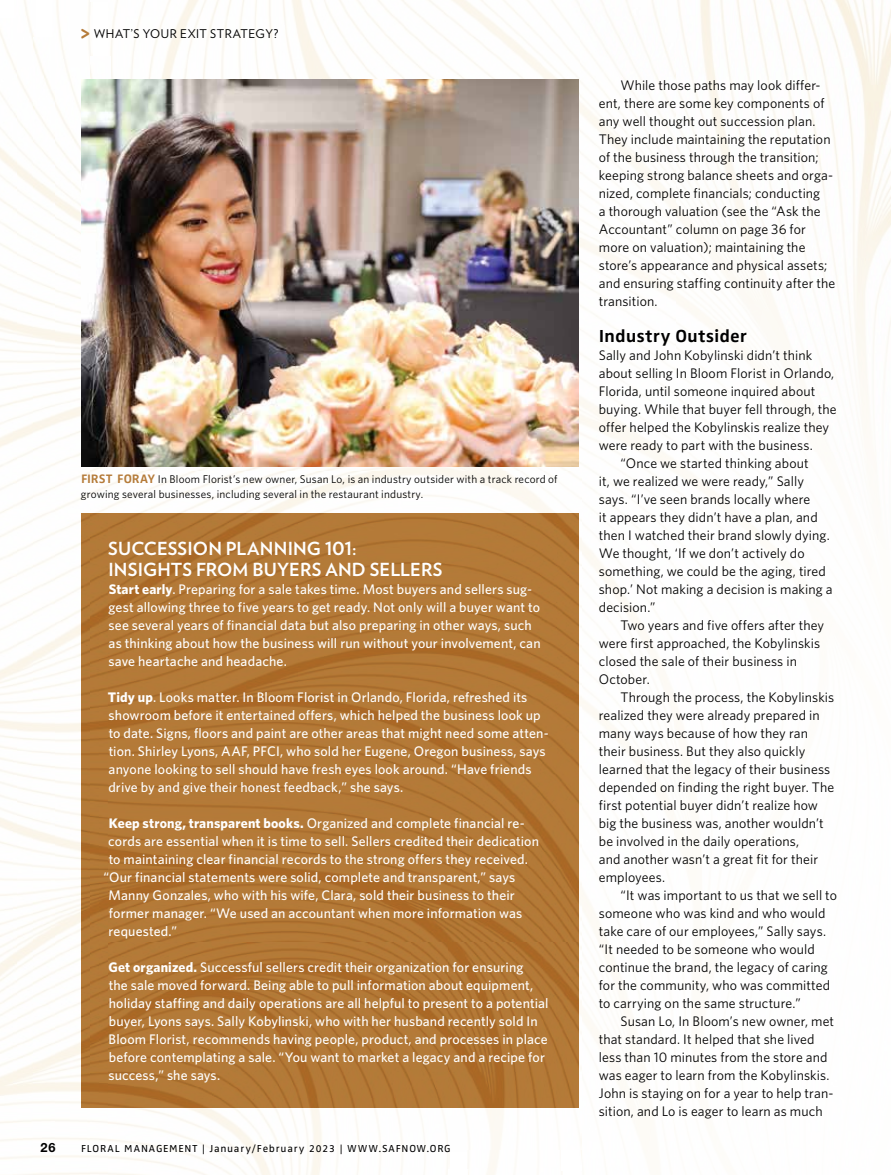
<style>
.page{position:relative;width:891px;height:1175px;background:#fff}
.page>*{position:absolute;margin:0;border:0;box-sizing:border-box;transform-origin:0 0}
.t1{font:700 18px/21.6px "Verlag";letter-spacing:.005em;color:#fff}
.t2{font:700 18px "Zwo Corr Pro";color:#000}
.t3{font:13.8px/18px "Whitney";letter-spacing:.005em;color:#000}
.t4{font:500 13.8px/18px "Whitney";letter-spacing:.01em;color:#fff}
.t5{font:700 12.75px "Helvetica Neue LT Std";color:#000}
.t6{font:12px "Verlag";letter-spacing:.04em;color:#000}
.t7{font:11.25px/15px "Whitney";letter-spacing:.015em;color:#000}
.t8{font:10.5px "Zwo Corr Pro";letter-spacing:.065em;color:#000}
.s1{font-family:"Helvetica Rounded LT Std";font-weight:900;font-size:18.75px;color:#b57b39}
.s2{font-family:"Zwo Corr Pro";font-weight:700;font-size:12.75px;color:#b57b39}
.s3{font-weight:700}
</style>
<div class="page">
<img style="left:54px;top:0;width:37px;height:1174px">
<img style="left:676px;top:0;width:215px;height:431px">
<img style="left:110px;top:0;width:470px;height:471px">
<img style="left:90px;top:56px;width:19px;height:1118px">
<img style="left:109px;top:471px;width:473px;height:471px">
<img style="left:109px;top:1107px;width:339px;height:67px">
<img style="left:448px;top:942px;width:134px;height:208px">
<img style="left:81px;top:79px;width:497px;height:388px">
<img style="left:81px;top:513px;width:9px;height:594px">
<img style="left:90px;top:513px;width:19px;height:594px">
<img style="left:109px;top:513px;width:469px;height:429px">
<img style="left:109px;top:942px;width:339px;height:165px">
<img style="left:448px;top:942px;width:130px;height:165px">
<p class="t6" style="left:81px;top:25px;width:199px"><span class="s1">&gt;</span> WHAT’S YOUR EXIT STRATEGY?</p>
<p class="t7" style="left:81px;top:471px;width:478px"><span class="s2">FIRST FORAY</span> In Bloom Florist’s new owner, Susan Lo, is an industry outsider with a track record of growing several businesses, including several in the restaurant industry.</p>
<h1 class="t1" style="left:108px;top:536px;width:336px">SUCCESSION PLANNING 101:<br>INSIGHTS FROM BUYERS AND SELLERS</h1>
<p class="t4" style="left:109px;top:580px;width:434px"><span class="s3">Start early</span>. Preparing for a sale takes time. Most buyers and sellers sug&shy;gest allowing three to five years to get ready. Not only will a buyer want to see several years of financial data but also preparing in other ways, such as thinking about how the business will run without your involvement, can save heartache and headache.</p>
<p class="t4" style="left:108px;top:688px;width:442px"><span class="s3">Tidy up</span>. Looks matter. In Bloom Florist in Orlando, Florida, refreshed its showroom before it entertained offers, which helped the business look up to date. Signs, floors and paint are other areas that might need some atten&shy;tion. Shirley Lyons, AAF, PFCI, who sold her Eugene, Oregon business, says anyone looking to sell should have fresh eyes look around. “Have friends drive by and give their honest feedback,” she says.</p>
<p class="t4" style="left:109px;top:814px;width:417px"><span class="s3">Keep strong, transparent books.</span> Organized and complete financial re-</p>
<p class="t4" style="left:108px;top:832px;width:432px">cords are essential when it is time to sell. Sellers credited their dedication</p>
<p class="t4" style="left:109px;top:850px;width:421px">to maintaining clear financial records to the strong offers they received.</p>
<p class="t4" style="left:103px;top:868px;width:413px">“Our financial statements were solid, complete and transparent,” says</p>
<p class="t4" style="left:108px;top:886px;width:408px">Manny Gonzales, who with his wife, Clara, sold their business to their</p>
<p class="t4" style="left:109px;top:904px;width:415px">former manager. “We used an accountant when more information was</p>
<p class="t4" style="left:109px;top:922px;width:70px">requested.”</p>
<p class="t4" style="left:108px;top:958px;width:442px"><span class="s3">Get organized.</span> Successful sellers credit their organization for ensuring<br>the sale moved forward. Being able to pull information about equipment, holiday staffing and daily operations are all helpful to present to a potential buyer, Lyons says. Sally Kobylinski, who with her husband recently sold In Bloom Florist, recommends having people, product, and processes in place before contemplating a sale. “You want to market a legacy and a recipe for success,” she says.</p>
<p class="t5" style="left:40px;top:1140px;width:17px">26</p>
<p class="t8" style="left:81px;top:1141px;width:371px">FLORAL MANAGEMENT | January/February 2023 | WWW.SAFNOW.ORG</p>
<p class="t3" style="left:599px;top:76px;width:238px;text-indent:22px">While those paths may look differ&shy;ent, there are some key components of any well thought out succession plan.<br>They include maintaining the reputation of the business through the transition; keeping strong balance sheets and orga&shy;nized, complete financials; conducting<br>a thorough valuation (see the “Ask the Accountant” column on page 36 for more on valuation); maintaining the store’s appearance and physical assets; and ensuring staffing continuity after the transition.</p>
<h1 class="t2" style="left:599px;top:322px;width:150px">Industry Outsider</h1>
<p class="t3" style="left:599px;top:346px;width:215px">Sally and John Kobylinski didn’t think</p>
<p class="t3" style="left:599px;top:364px;width:237px">about selling In Bloom Florist in Orlando,</p>
<p class="t3" style="left:599px;top:382px;width:218px">Florida, until someone inquired about</p>
<p class="t3" style="left:599px;top:400px;width:239px">buying. While that buyer fell through, the</p>
<p class="t3" style="left:599px;top:418px;width:232px">offer helped the Kobylinskis realize they</p>
<p class="t3" style="left:599px;top:436px;width:216px">were ready to part with the business.</p>
<p class="t3" style="left:620px;top:454px;width:190px">“Once we started thinking about</p>
<p class="t3" style="left:599px;top:472px;width:207px">it, we realized we were ready,” Sally</p>
<p class="t3" style="left:599px;top:490px;width:213px">says. “I’ve seen brands locally where</p>
<p class="t3" style="left:599px;top:508px;width:220px">it appears they didn’t have a plan, and</p>
<p class="t3" style="left:599px;top:526px;width:232px">then I watched their brand slowly dying.</p>
<p class="t3" style="left:599px;top:544px;width:207px">We thought, ‘If we don’t actively do</p>
<p class="t3" style="left:599px;top:562px;width:229px">something, we could be the aging, tired</p>
<p class="t3" style="left:599px;top:580px;width:235px">shop.’ Not making a decision is making a</p>
<p class="t3" style="left:599px;top:598px;width:58px">decision.”</p>
<p class="t3" style="left:620px;top:616px;width:205px">Two years and five offers after they</p>
<p class="t3" style="left:599px;top:634px;width:223px">were first approached, the Kobylinskis</p>
<p class="t3" style="left:599px;top:652px;width:200px">closed the sale of their business in</p>
<p class="t3" style="left:599px;top:670px;width:52px">October.</p>
<p class="t3" style="left:620px;top:688px;width:215px">Through the process, the Kobylinskis</p>
<p class="t3" style="left:599px;top:706px;width:223px">realized they were already prepared in</p>
<p class="t3" style="left:599px;top:724px;width:211px">many ways because of how they ran</p>
<p class="t3" style="left:599px;top:742px;width:208px">their business. But they also quickly</p>
<p class="t3" style="left:599px;top:760px;width:233px">learned that the legacy of their business</p>
<p class="t3" style="left:599px;top:778px;width:237px">depended on finding the right buyer. The</p>
<p class="t3" style="left:599px;top:796px;width:221px">first potential buyer didn’t realize how</p>
<p class="t3" style="left:599px;top:814px;width:227px">big the business was, another wouldn’t</p>
<p class="t3" style="left:599px;top:832px;width:202px">be involved in the daily operations,</p>
<p class="t3" style="left:599px;top:850px;width:221px">and another wasn’t a great fit for their</p>
<p class="t3" style="left:599px;top:868px;width:68px">employees.</p>
<p class="t3" style="left:620px;top:886px;width:218px">“It was important to us that we sell to</p>
<p class="t3" style="left:599px;top:904px;width:228px">someone who was kind and who would</p>
<p class="t3" style="left:599px;top:922px;width:229px">take care of our employees,” Sally says.</p>
<p class="t3" style="left:599px;top:940px;width:217px">“It needed to be someone who would</p>
<p class="t3" style="left:599px;top:958px;width:231px">continue the brand, the legacy of caring</p>
<p class="t3" style="left:599px;top:976px;width:233px">for the community, who was committed</p>
<p class="t3" style="left:599px;top:994px;width:203px">to carrying on the same structure.”</p>
<p class="t3" style="left:620px;top:1012px;width:215px">Susan Lo, In Bloom’s new owner, met</p>
<p class="t3" style="left:599px;top:1030px;width:217px">that standard. It helped that she lived</p>
<p class="t3" style="left:599px;top:1048px;width:230px">less than 10 minutes from the store and</p>
<p class="t3" style="left:599px;top:1066px;width:232px">was eager to learn from the Kobylinskis.</p>
<p class="t3" style="left:599px;top:1084px;width:236px">John is staying on for a year to help tran-</p>
<p class="t3" style="left:599px;top:1102px;width:225px">sition, and Lo is eager to learn as much</p>
</div>
